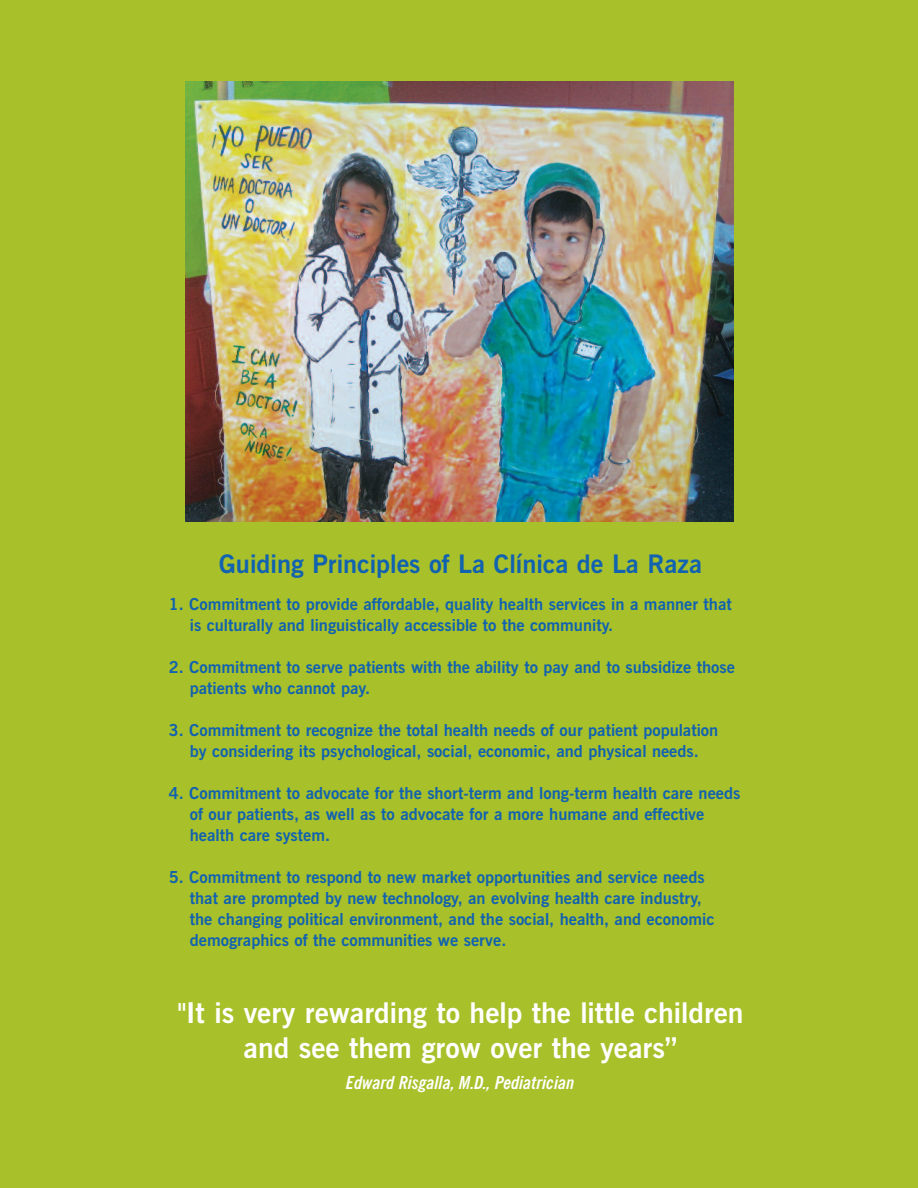
<style>
.page{position:relative;width:918px;height:1188px;background:#a8c02a}
.page>*{position:absolute;margin:0;border:0;box-sizing:border-box;transform-origin:0 0}
.t1{font:700 28.5px/34.5px "News Gothic BT";color:#fff;text-align:center}
.t2{font:700 25.5px "News Gothic BT";color:#1162b0}
.t3{font:italic 700 condensed 18px "News Gothic BT";color:#fff}
.t4{font:700 16.5px/21px "News Gothic BT";color:#1162b0}
</style>
<div class="page">
<img style="left:185px;top:81px;width:548px;height:441px">
<h2 class="t2" style="left:219px;top:554px;width:485px">Guiding Principles of La Clínica de La Raza</h2>
<p class="t4" style="left:190px;top:595px;width:544px;text-indent:-21px">1. Commitment to provide affordable, quality health services in a manner that is culturally and linguistically accessible to the community.</p>
<p class="t4" style="left:190px;top:658px;width:547px;text-indent:-21px">2. Commitment to serve patients with the ability to pay and to subsidize those patients who cannot pay.</p>
<p class="t4" style="left:169px;top:721px;width:551px;text-align:center">3. Commitment to recognize the total health needs of our patient population by considering its psychological, social, economic, and physical needs.</p>
<p class="t4" style="left:190px;top:784px;width:552px;text-indent:-21px">4. Commitment to advocate for the short-term and long-term health care needs of our patients, as well as to advocate for a more humane and effective health care system.</p>
<p class="t4" style="left:190px;top:868px;width:526px;text-indent:-21px">5. Commitment to respond to new market opportunities and service needs that are prompted by new technology, an evolving health care industry, the changing political environment, and the social, health, and economic demographics of the communities we serve.</p>
<h1 class="t1" style="left:177px;top:998px;width:568px">"It is very rewarding to help the little children and see them grow over the years”</h1>
<p class="t3" style="left:346px;top:1076px;width:230px">Edward Risgalla, M.D., Pediatrician</p>
</div>
